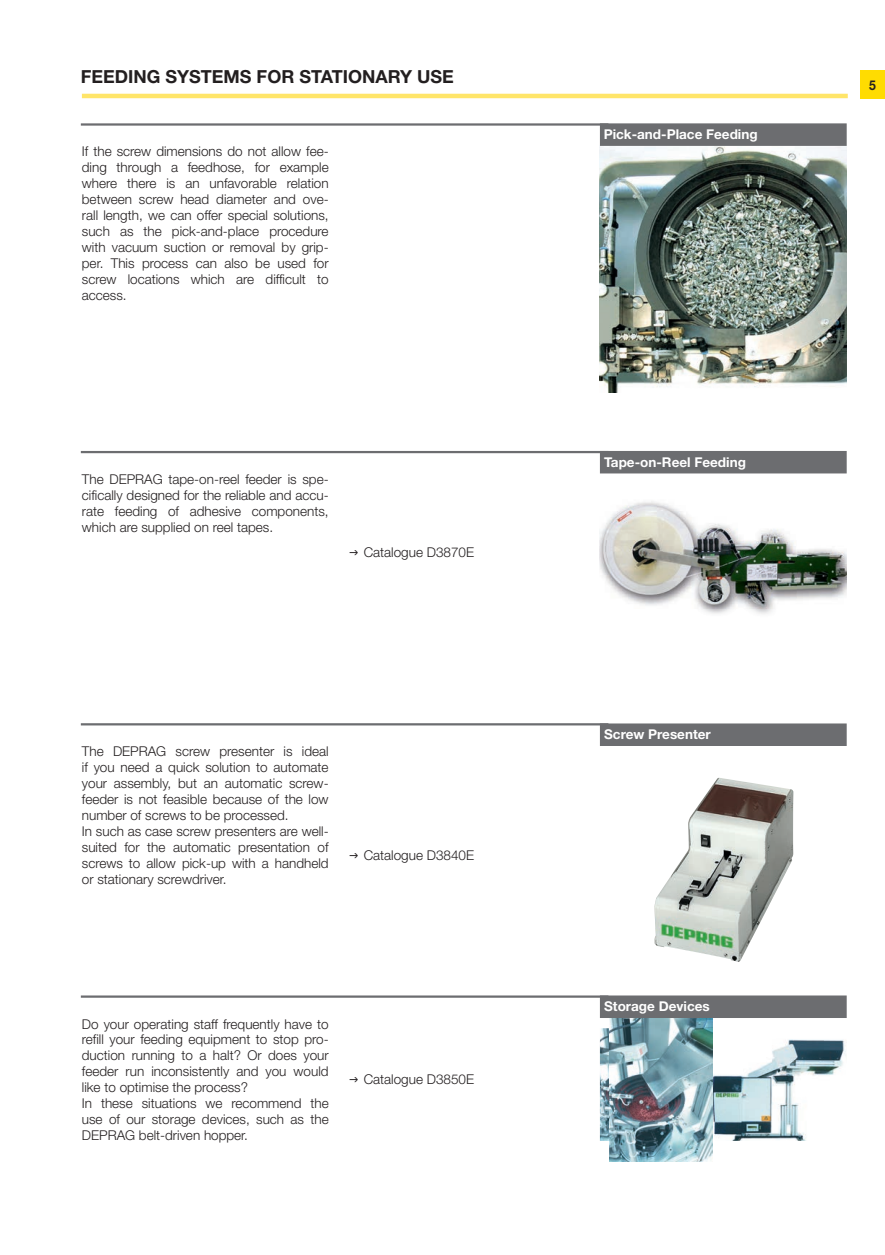
<style>
.page{position:relative;width:885px;height:1255px;background:#fff}
.page>*{position:absolute;margin:0;border:0;box-sizing:border-box;transform-origin:0 0}
.t1{font:700 18px "Helvetica Neue LT Std";color:#231f20}
.t2{font:300 13.5px/15.9px "Helvetica Neue LT Std";color:#231f20;text-align:justify}
.t3{font:700 13.5px "Helvetica Neue LT Std";color:#fff}
.t4{font:700 13.5px "Helvetica Neue LT Std";color:#231f20;scale:.9 1}
</style>
<div class="page">
<div style="left:860px;top:70px;width:24px;height:28px;background:#ffdc01"></div>
<hr style="left:82px;top:94px;width:765px;height:4px;background:#ffe569">
<hr style="left:81px;top:123px;width:527px;height:3px;background:#6c6d70">
<hr style="left:81px;top:451px;width:527px;height:2px;background:#6c6d70">
<hr style="left:81px;top:723px;width:527px;height:2px;background:#6c6d70">
<hr style="left:81px;top:995px;width:527px;height:2px;background:#6c6d70">
<img style="left:600px;top:146px;width:246px;height:246px">
<img style="left:600px;top:501px;width:246px;height:113px">
<img style="left:654px;top:777px;width:139px;height:184px">
<img style="left:600px;top:1028px;width:246px;height:112px">
<img style="left:609px;top:1017px;width:103px;height:144px">
<div style="left:600px;top:123px;width:246px;height:23px;background:#6c6d70"></div>
<div style="left:600px;top:451px;width:246px;height:22px;background:#6c6d70"></div>
<div style="left:600px;top:723px;width:246px;height:23px;background:#6c6d70"></div>
<div style="left:600px;top:995px;width:246px;height:22px;background:#6c6d70"></div>
<h1 class="t1" style="left:81px;top:66px;width:374px">FEEDING SYSTEMS FOR STATIONARY USE</h1>
<p class="t2" style="left:82px;top:143px;width:248px">If the screw dimensions do not allow fee&shy;ding through a feedhose, for example where there is an unfavorable relation between screw head diameter and ove&shy;rall length, we can offer special solutions, such as the pick-and-place procedure with vacuum suction or removal by grip&shy;per. This process can also be used for screw locations which are difficult to access.</p>
<p class="t2" style="left:82px;top:471px;width:248px">The DEPRAG tape-on-reel feeder is spe&shy;cifically designed for the reliable and accu&shy;rate feeding of adhesive components, which are supplied on reel tapes.</p>
<p class="t2" style="left:363px;top:543px;width:112px">Catalogue D3870E</p>
<p class="t2" style="left:82px;top:743px;width:248px;text-align:left">The DEPRAG screw presenter is ideal if you need a quick solution to automate your assembly, but an automatic screw&shy;feeder is not feasible because of the low number of screws to be processed.<br>In such as case screw presenters are well&shy;suited for the automatic presentation of screws to allow pick-up with a handheld or stationary screwdriver.</p>
<p class="t2" style="left:363px;top:847px;width:112px">Catalogue D3840E</p>
<p class="t2" style="left:82px;top:1015px;width:248px;text-align:left">Do your operating staff frequently have to refill your feeding equipment to stop pro&shy;duction running to a halt? Or does your feeder run inconsistently and you would like to optimise the process?<br>In these situations we recommend the use of our storage devices, such as the DEPRAG belt-driven hopper.</p>
<p class="t2" style="left:363px;top:1070px;width:112px">Catalogue D3850E</p>
<p class="t3" style="left:603px;top:126px;width:155px">Pick-and-Place Feeding</p>
<p class="t4" style="left:868px;top:76px;width:9px">5</p>
<p class="t3" style="left:604px;top:453px;width:143px">Tape-on-Reel Feeding</p>
<p class="t3" style="left:604px;top:726px;width:108px">Screw Presenter</p>
<p class="t3" style="left:604px;top:998px;width:107px">Storage Devices</p>
</div>
